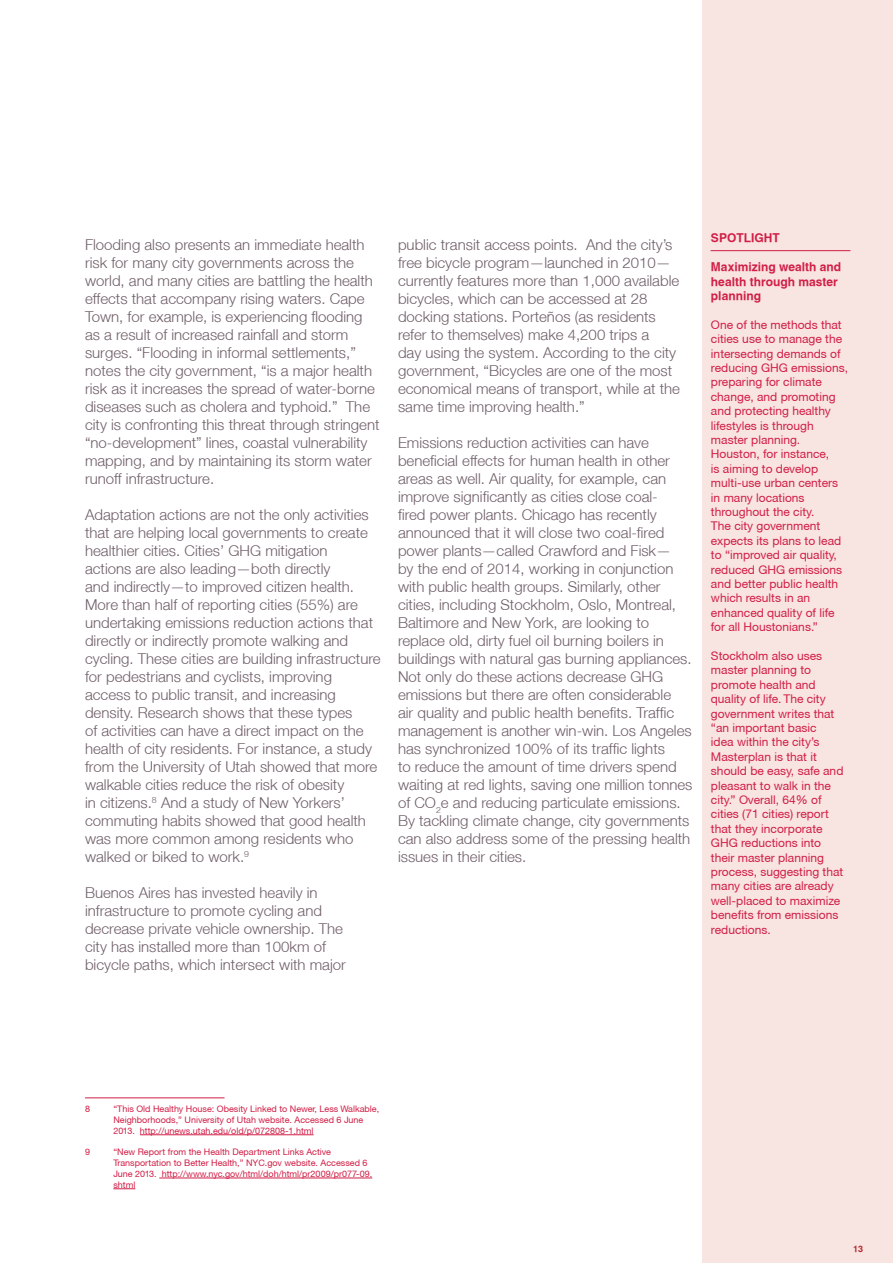
<style>
.page{position:relative;width:893px;height:1263px;background:#fff}
.page>*{position:absolute;margin:0;border:0;box-sizing:border-box;transform-origin:0 0}
.t1{font:300 15px/18px "Helvetica Neue LT";color:#6e5d67}
.t2{font:12px/14.4px "Helvetica Neue CE";color:#d11e46}
.t3{font:700 12px/14.4px "Helv";color:#d11e46}
.t4{font:9px/10.8px "Helvetica Neue CE";color:#d11e46}
.t5{font:700 9px "Helv";color:#b8292f}
</style>
<div class="page">
<hr style="left:140px;top:1134px;width:174px;height:1px;background:#d11e46">
<hr style="left:159px;top:1178px;width:213px;height:1px;background:#d11e46">
<svg style="left:113px;top:1188px;width:22px;height:1px"></svg>
<hr style="left:85px;top:1097px;width:140px;height:1px;background:#d11e46">
<div style="left:702px;top:0;width:191px;height:1263px;background:#f8e5e1"></div>
<hr style="left:711px;top:250px;width:139px;height:1px;background:#d11e46">
<p class="t1" style="left:85px;top:235px;width:296px">Flooding also presents an immediate health risk for many city governments across the world, and many cities are battling the health effects that accompany rising waters. Cape Town, for example, is experiencing flooding as a result of increased rainfall and storm surges. “Flooding in informal settlements,” notes the city government, “is a major health risk as it increases the spread of water-borne diseases such as cholera and typhoid.” The city is confronting this threat through stringent “no-development” lines, coastal vulnerability mapping, and by maintaining its storm water runoff infrastructure.</p>
<p class="t1" style="left:85px;top:505px;width:297px">Adaptation actions are not the only activities that are helping local governments to create healthier cities. Cities’ GHG mitigation<br>actions are also leading—both directly<br>and indirectly—to improved citizen health.<br>More than half of reporting cities (55%) are undertaking emissions reduction actions that directly or indirectly promote walking and cycling. These cities are building infrastructure for pedestrians and cyclists, improving access to public transit, and increasing density. Research shows that these types<br>of activities can have a direct impact on the health of city residents. For instance, a study from the University of Utah showed that more walkable cities reduce the risk of obesity<br>in citizens.<sup>8</sup> And a study of New Yorkers’ commuting habits showed that good health was more common among residents who walked or biked to work.<sup>9</sup></p>
<p class="t1" style="left:85px;top:883px;width:262px">Buenos Aires has invested heavily in infrastructure to promote cycling and decrease private vehicle ownership. The city has installed more than 100km of bicycle paths, which intersect with major</p>
<p class="t1" style="left:398px;top:235px;width:284px">public transit access points. And the city’s free bicycle program—launched in 2010— currently features more than 1,000 available bicycles, which can be accessed at 28 docking stations. Porteños (as residents refer to themselves) make 4,200 trips a<br>day using the system. According to the city government, “Bicycles are one of the most economical means of transport, while at the same time improving health.”</p>
<p class="t1" style="left:398px;top:433px;width:296px">Emissions reduction activities can have beneficial effects for human health in other areas as well. Air quality, for example, can improve significantly as cities close coal-<br>fired power plants. Chicago has recently announced that it will close two coal-fired power plants—called Crawford and Fisk—<br>by the end of 2014, working in conjunction with public health groups. Similarly, other cities, including Stockholm, Oslo, Montreal, Baltimore and New York, are looking to replace old, dirty fuel oil burning boilers in buildings with natural gas burning appliances.<br>Not only do these actions decrease GHG emissions but there are often considerable<br>air quality and public health benefits. Traffic management is another win-win. Los Angeles has synchronized 100% of its traffic lights<br>to reduce the amount of time drivers spend waiting at red lights, saving one million tonnes of CO<sub>2</sub>e and reducing particulate emissions.<br>By tackling climate change, city governments can also address some of the pressing health issues in their cities.</p>
<p class="t3" style="left:711px;top:231px;width:70px">SPOTLIGHT</p>
<p class="t3" style="left:711px;top:260px;width:132px">Maximizing wealth and health through master planning</p>
<p class="t2" style="left:711px;top:317px;width:139px">One of the methods that cities use to manage the intersecting demands of reducing GHG emissions, preparing for climate change, and promoting and protecting healthy lifestyles is through master planning.<br>Houston, for instance,<br>is aiming to develop multi-use urban centers in many locations throughout the city.<br>The city government expects its plans to lead to “improved air quality, reduced GHG emissions and better public health which results in an enhanced quality of life for all Houstonians.”</p>
<p class="t2" style="left:711px;top:649px;width:134px">Stockholm also uses master planning to promote health and quality of life. The city government writes that “an important basic<br>idea within the city’s<br>Masterplan is that it should be easy, safe and pleasant to walk in the city.” Overall, 64% of cities (71 cities) report that they incorporate<br>GHG reductions into their master planning process, suggesting that many cities are already well-placed to maximize benefits from emissions reductions.</p>
<p class="t4" style="left:85px;top:1104px;width:7px">8</p>
<p class="t4" style="left:85px;top:1147px;width:7px">9</p>
<p class="t4" style="left:113px;top:1104px;width:267px">“This Old Healthy House: Obesity Linked to Newer, Less Walkable,<br>Neighborhoods,” University of Utah website. Accessed 6 June<br>2013. http://unews.utah.edu/old/p/072808-1.html</p>
<p class="t4" style="left:113px;top:1147px;width:260px">“New Report from the Health Department Links Active Transportation to Better Health,” NYC.gov website. Accessed 6<br>June 2013. http://www.nyc.gov/html/doh/html/pr2009/pr077-09. shtml</p>
<p class="t5" style="left:853px;top:1244px;width:12px">13</p>
</div>
